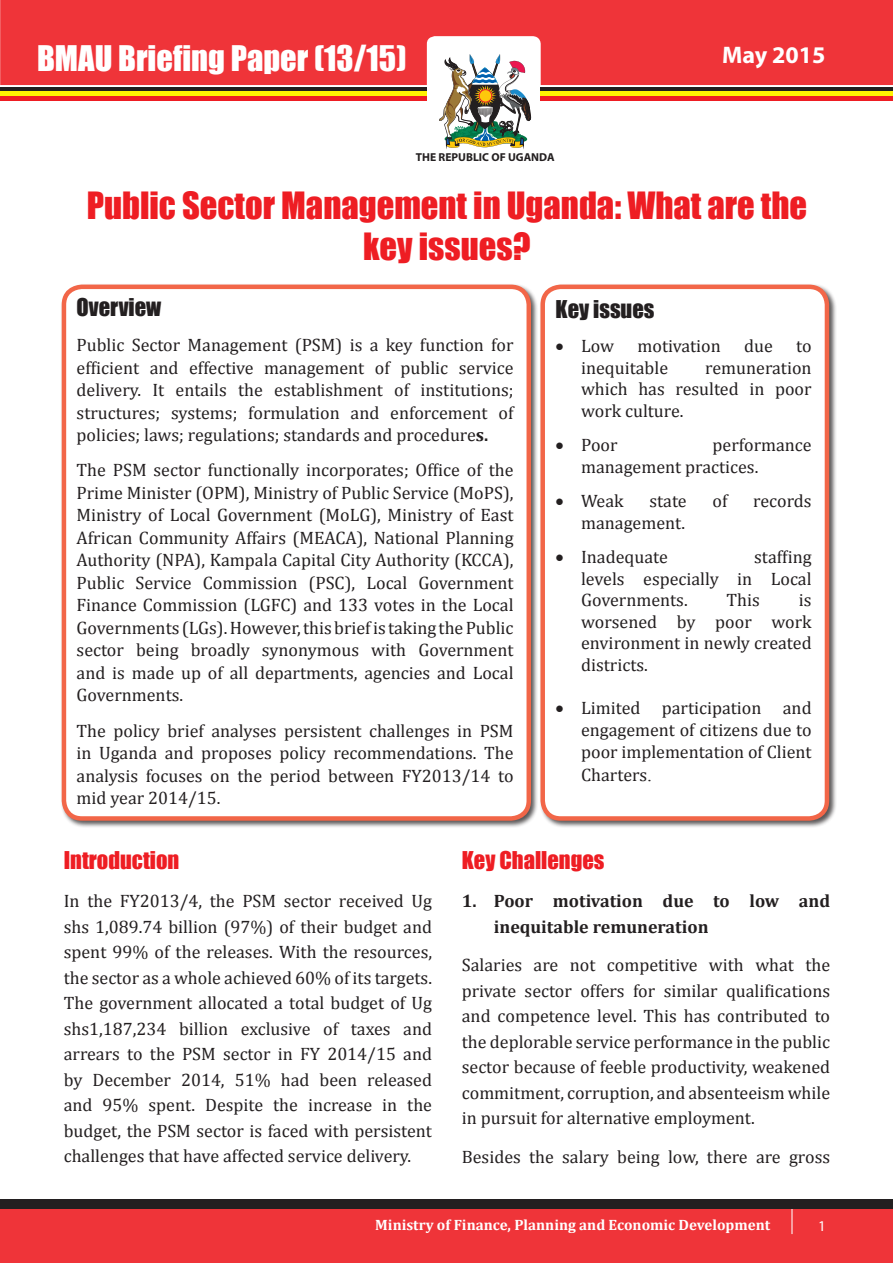
<style>
.page{position:relative;width:893px;height:1263px;background:#fff}
.page>*{position:absolute;margin:0;border:0;box-sizing:border-box;transform-origin:0 0}
.t1{font:34.5px/41.4px "Impact";color:#ee1d23;text-align:center}
.t2{font:32.4px "Impact";color:#fff}
.t3{font:700 24px "Myriad Pro";color:#fff}
.No_Spacing{font:22.5px "Impact";color:#ee1d23}
.No_Spacing-2{font:22.5px "Impact";color:#231f20}
.No_Spacing-3{font:18px/22.5px "Cambria";color:#231f20;text-align:justify}
.No_Spacing-4{font:700 18px/25.5px "Cambria";color:#231f20}
.t4{font:700 15px "Cambria";color:#fff}
.t5{font:15px "Myriad Pro";color:#fff}
.t6{font:700 11.55px "Myriad Pro";color:#231f20}
.s1{font-weight:700}
.s2{font-family:"Times New Roman";font-size:19.5px}
</style>
<div class="page">
<div style="left:0;top:1199px;width:893px;height:64px;background:#ef3439"></div>
<div style="left:0;top:1199px;width:893px;height:10px;background:#231f20"></div>
<svg style="left:791px;top:1209px;width:1px;height:25px"></svg>
<div style="left:60px;top:283px;width:478px;height:545px;background:#231f20;opacity:.75"></div>
<div style="left:64px;top:287px;width:465px;height:531px;background:#fff;border-radius:18px"></div>
<div style="left:62px;top:285px;width:469px;height:536px;border:4px solid #f26648;border-radius:18px"></div>
<div style="left:539px;top:283px;width:298px;height:545px;background:#231f20;opacity:.75"></div>
<div style="left:543px;top:287px;width:284px;height:531px;background:#fff;border-radius:18px"></div>
<div style="left:540px;top:285px;width:289px;height:536px;border:4px solid #f26648;border-radius:18px"></div>
<div style="left:0;top:0;width:893px;height:85px;background:#ef3439"></div>
<img style="left:439px;top:54px;width:92px;height:95px">
<hr style="left:0;top:87px;width:427px;height:4px;background:#231f20">
<div style="left:540px;top:87px;width:353px;height:5px;background:#231f20"></div>
<div style="left:0;top:91px;width:427px;height:5px;background:#fff101"></div>
<hr style="left:541px;top:92px;width:352px;height:4px;background:#fff101">
<hr style="left:0;top:96px;width:427px;height:4px;background:#ee1d23">
<div style="left:540px;top:96px;width:353px;height:5px;background:#ee1d23"></div>
<p class="t2" style="left:37px;top:33px;width:371px">BMAU Briefing Paper (13/15)</p>
<p class="t3" style="left:722px;top:39px;width:105px">May 2015</p>
<p class="t6" style="left:416px;top:150px;width:140px">THE REPUBLIC OF UGANDA</p>
<p class="t1" style="left:87px;top:183px;width:722px">Public Sector Management in Uganda: What are the key issues?</p>
<p class="No_Spacing-2" style="left:77px;top:289px;width:86px">Overview</p>
<p class="No_Spacing-3" style="left:77px;top:334px;width:438px">Public Sector Management (PSM) is a key function for efficient and effective management of public service delivery. It entails the establishment of institutions; structures; systems; formulation and enforcement of policies; laws; regulations; standards and procedure<span class="s1">s.</span></p>
<p class="No_Spacing-3" style="left:77px;top:459px;width:438px">The PSM sector functionally incorporates; Office of the Prime Minister (OPM), Ministry of Public Service (MoPS), Ministry of Local Government (MoLG), Ministry of East African Community Affairs (MEACA), National Planning Authority (NPA), Kampala Capital City Authority (KCCA), Public Service Commission (PSC), Local Government Finance Commission (LGFC) and 133 votes in the Local Governments (LGs). However, this brief is taking the Public sector being broadly synonymous with Government and is made up of all departments, agencies and Local Governments.</p>
<p class="No_Spacing-3" style="left:77px;top:719px;width:438px">The policy brief analyses persistent challenges in PSM in Uganda and proposes policy recommendations. The analysis focuses on the period between FY2013/14 to mid year 2014/15.</p>
<p class="No_Spacing-2" style="left:556px;top:291px;width:100px">Key issues</p>
<p class="No_Spacing-3" style="left:556px;top:334px;width:60px">• Low</p>
<p class="No_Spacing-3" style="left:637px;top:334px;width:85px">motivation</p>
<p class="No_Spacing-3" style="left:744px;top:334px;width:30px">due</p>
<p class="No_Spacing-3" style="left:796px;top:334px;width:17px">to</p>
<p class="No_Spacing-3" style="left:581px;top:356px;width:88px">inequitable</p>
<p class="No_Spacing-3" style="left:581px;top:356px;width:232px;line-height:21.6px;text-indent:124px">remuneration which has resulted in poor work culture.</p>
<p class="No_Spacing-3" style="left:556px;top:434px;width:63px">• Poor</p>
<p class="No_Spacing-3" style="left:581px;top:434px;width:232px;line-height:21.6px;text-indent:132px">performance management practices.</p>
<p class="No_Spacing-3" style="left:556px;top:490px;width:70px">• Weak</p>
<p class="No_Spacing-3" style="left:649px;top:490px;width:39px">state</p>
<p class="No_Spacing-3" style="left:712px;top:490px;width:17px">of</p>
<p class="No_Spacing-3" style="left:753px;top:490px;width:60px">records</p>
<p class="No_Spacing-3" style="left:581px;top:511px;width:106px">management.</p>
<p class="No_Spacing-3" style="left:556px;top:546px;width:114px">• Inadequate</p>
<p class="No_Spacing-3" style="left:581px;top:546px;width:232px;line-height:21.6px;text-indent:173px">staffing levels especially in Local Governments.</p>
<p class="No_Spacing-3" style="left:727px;top:589px;width:35px">This</p>
<p class="No_Spacing-3" style="left:581px;top:589px;width:232px;line-height:21.6px;text-indent:218px">is worsened by poor work environment in newly created districts.</p>
<p class="No_Spacing-3" style="left:581px;top:697px;width:232px;line-height:21.6px;text-indent:-26px">• Limited participation and engagement of citizens due to poor implementation of Client</p>
<p class="No_Spacing-3" style="left:581px;top:763px;width:73px">Charters<span class="s2">.</span></p>
<p class="No_Spacing" style="left:64px;top:843px;width:117px">Introduction</p>
<p class="No_Spacing-3" style="left:64px;top:888px;width:370px;line-height:25.5px">In the FY2013/4, the PSM sector received Ug shs 1,089.74 billion (97%) of their budget and spent 99% of the releases. With the resources, the sector as a whole achieved 60% of its targets.<br>The government allocated a total budget of Ug shs1,187,234 billion exclusive of taxes and arrears to the PSM sector in FY 2014/15 and by December 2014, 51% had been released and 95% spent. Despite the increase in the budget, the PSM sector is faced with persistent challenges that have affected service delivery.</p>
<p class="No_Spacing" style="left:462px;top:843px;width:144px">Key Challenges</p>
<p class="No_Spacing-4" style="left:494px;top:888px;width:338px;text-indent:-32px">1. Poor motivation due to low and inequitable remuneration</p>
<p class="No_Spacing-3" style="left:462px;top:952px;width:370px;line-height:25.5px">Salaries are not competitive with what the private sector offers for similar qualifications and competence level. This has contributed to the deplorable service performance in the public sector because of feeble productivity, weakened commitment, corruption, and absenteeism while in pursuit for alternative employment.</p>
<p class="No_Spacing-3" style="left:462px;top:1145px;width:370px">Besides the salary being low, there are gross</p>
<p class="t4" style="left:375px;top:1216px;width:397px">Ministry of Finance, Planning and Economic Development</p>
<p class="t5" style="left:818px;top:1216px;width:9px">1</p>
</div>
